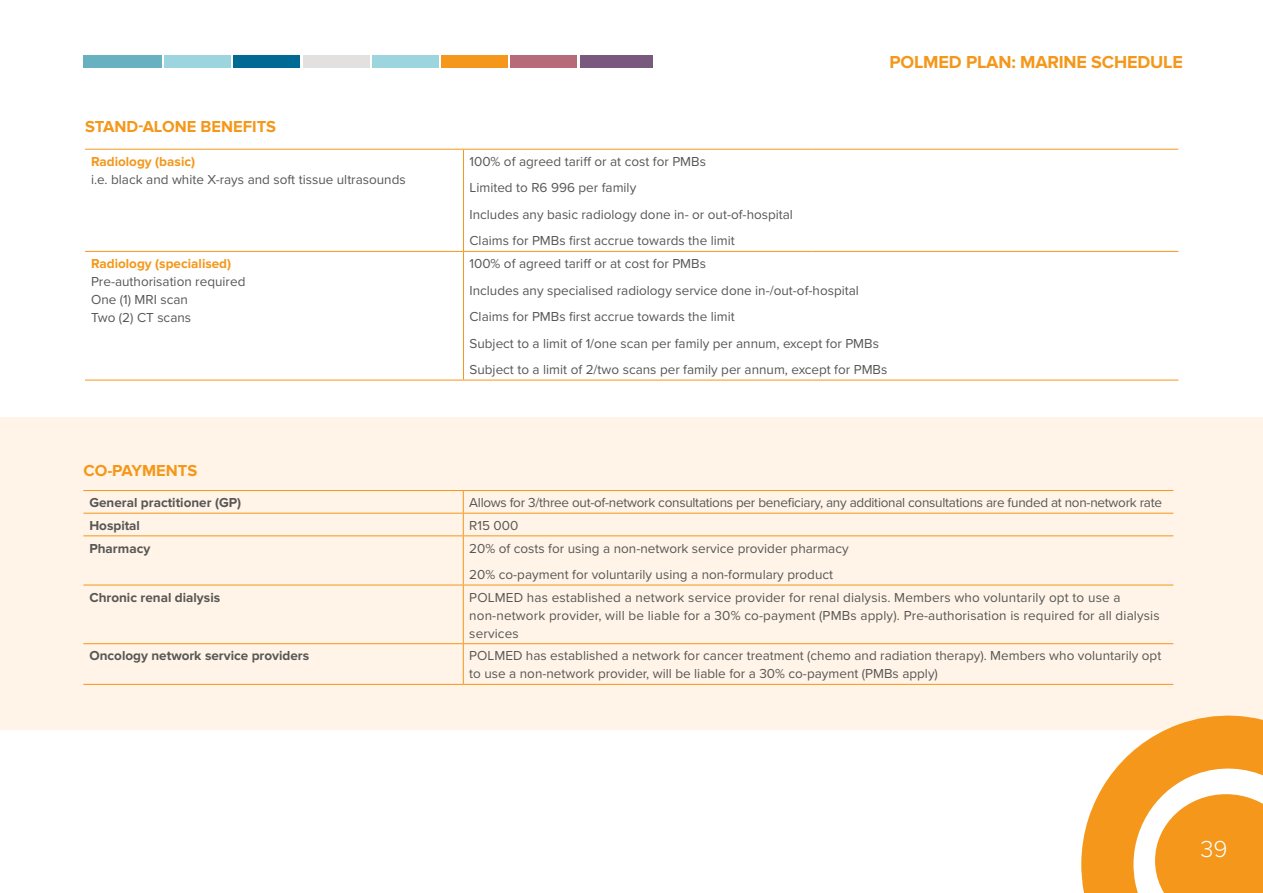
<style>
.page{position:relative;width:1263px;height:893px;background:#fff}
.page>*{position:absolute;margin:0;border:0;box-sizing:border-box;transform-origin:0 0}
.t1{font:300 24px "Proxima Nova";color:#fff}
.t2{font:700 18px "Proxima Nova";letter-spacing:-.01em;color:#f4971a}
.t3{font:700 16.5px "Proxima Nova";color:#f4971a}
.t4{font:13.5px/26.5px "Proxima Nova";color:#575756}
.t5{font:13.5px "Proxima Nova";letter-spacing:-.02em;color:#575756}
.t6{font:700 13.5px "Proxima Nova";color:#575756}
.t7{font:700 13.5px "Proxima Nova";color:#f4971a}
</style>
<div class="page">
<div style="left:0;top:417px;width:1263px;height:313px;background:#fff4e7"></div>
<div style="left:83px;top:55px;width:79px;height:13px;background:#68b1c0"></div>
<div style="left:164px;top:55px;width:67px;height:13px;background:#9cd5dd"></div>
<div style="left:234px;top:55px;width:66px;height:13px;background:#006994"></div>
<div style="left:303px;top:55px;width:66px;height:13px;background:#e3e1df"></div>
<div style="left:372px;top:55px;width:67px;height:13px;background:#9cd5dd"></div>
<div style="left:441px;top:55px;width:67px;height:13px;background:#f4971a"></div>
<div style="left:511px;top:55px;width:66px;height:13px;background:#b76b79"></div>
<div style="left:580px;top:55px;width:73px;height:13px;background:#7a597e"></div>
<hr style="left:85px;top:149px;width:378px;height:1px;background:#f4971a">
<hr style="left:463px;top:149px;width:349px;height:1px;background:#f4971a">
<hr style="left:463px;top:150px;width:1px;height:101px;background:#f4971a">
<hr style="left:812px;top:149px;width:366px;height:1px;background:#f4971a">
<hr style="left:85px;top:251px;width:378px;height:1px;background:#f4971a">
<hr style="left:463px;top:251px;width:349px;height:1px;background:#f4971a">
<hr style="left:463px;top:252px;width:1px;height:128px;background:#f4971a">
<hr style="left:812px;top:251px;width:366px;height:1px;background:#f4971a">
<hr style="left:85px;top:380px;width:378px;height:1px;background:#f4971a">
<hr style="left:463px;top:380px;width:349px;height:1px;background:#f4971a">
<hr style="left:812px;top:380px;width:366px;height:1px;background:#f4971a">
<hr style="left:83px;top:490px;width:380px;height:1px;background:#f4971a">
<hr style="left:463px;top:490px;width:710px;height:1px;background:#f4971a">
<hr style="left:83px;top:513px;width:380px;height:1px;background:#f4971a">
<hr style="left:463px;top:513px;width:710px;height:1px;background:#f4971a">
<svg style="left:463px;top:491px;width:1px;height:44px"></svg>
<hr style="left:83px;top:535px;width:380px;height:1px;background:#f4971a">
<hr style="left:463px;top:535px;width:710px;height:1px;background:#f4971a">
<hr style="left:463px;top:536px;width:1px;height:49px;background:#f4971a">
<hr style="left:83px;top:585px;width:380px;height:1px;background:#f4971a">
<hr style="left:463px;top:585px;width:710px;height:1px;background:#f4971a">
<hr style="left:463px;top:585px;width:1px;height:58px;background:#f4971a">
<hr style="left:83px;top:643px;width:380px;height:1px;background:#f4971a">
<hr style="left:463px;top:643px;width:710px;height:1px;background:#f4971a">
<hr style="left:463px;top:644px;width:1px;height:40px;background:#f4971a">
<hr style="left:83px;top:684px;width:380px;height:1px;background:#f4971a">
<hr style="left:463px;top:684px;width:710px;height:1px;background:#f4971a">
<svg style="left:1081px;top:715px;width:182px;height:178px"></svg>
<p class="t3" style="left:85px;top:117px;width:193px">STAND-ALONE BENEFITS</p>
<p class="t7" style="left:91px;top:154px;width:106px">Radiology (basic)</p>
<p class="t4" style="left:91px;top:165px;width:316px">i.e. black and white X-rays and soft tissue ultrasounds</p>
<p class="t7" style="left:91px;top:256px;width:142px">Radiology (specialised)</p>
<p class="t4" style="left:91px;top:272px;width:156px;line-height:18px">Pre-authorisation required<br>One (1) MRI scan<br>Two (2) CT scans</p>
<p class="t4" style="left:469px;top:147px;width:325px">100% of agreed tariff or at cost for PMBs<br>Limited to R6 996 per family<br>Includes any basic radiology done in- or out-of-hospital Claims for PMBs first accrue towards the limit</p>
<h2 class="t2" style="left:889px;top:52px;width:295px">POLMED PLAN: MARINE SCHEDULE</h2>
<p class="t4" style="left:469px;top:250px;width:419px">100% of agreed tariff or at cost for PMBs<br>Includes any specialised radiology service done in-/out-of-hospital Claims for PMBs first accrue towards the limit<br>Subject to a limit of 1/one scan per family per annum, except for PMBs Subject to a limit of 2/two scans per family per annum, except for PMBs</p>
<p class="t3" style="left:83px;top:461px;width:115px">CO-PAYMENTS</p>
<p class="t6" style="left:89px;top:495px;width:153px">General practitioner (GP)</p>
<p class="t5" style="left:469px;top:493px;width:694px">Allows for 3/three out-of-network consultations per beneficiary, any additional consultations are funded at non-network rate</p>
<p class="t6" style="left:89px;top:518px;width:52px">Hospital</p>
<p class="t4" style="left:469px;top:511px;width:51px">R15 000</p>
<p class="t6" style="left:89px;top:540px;width:62px">Pharmacy</p>
<p class="t4" style="left:469px;top:534px;width:381px">20% of costs for using a non-network service provider pharmacy<br>20% co-payment for voluntarily using a non-formulary product</p>
<p class="t6" style="left:89px;top:589px;width:132px">Chronic renal dialysis</p>
<p class="t4" style="left:469px;top:588px;width:692px;line-height:18px">POLMED has established a network service provider for renal dialysis. Members who voluntarily opt to use a non-network provider, will be liable for a 30% co-payment (PMBs apply). Pre-authorisation is required for all dialysis services</p>
<p class="t6" style="left:89px;top:648px;width:221px">Oncology network service providers</p>
<p class="t4" style="left:469px;top:646px;width:693px;line-height:18px">POLMED has established a network for cancer treatment (chemo and radiation therapy). Members who voluntarily opt to use a non-network provider, will be liable for a 30% co-payment (PMBs apply)</p>
<h1 class="t1" style="left:1200px;top:836px;width:29px">39</h1>
</div>
